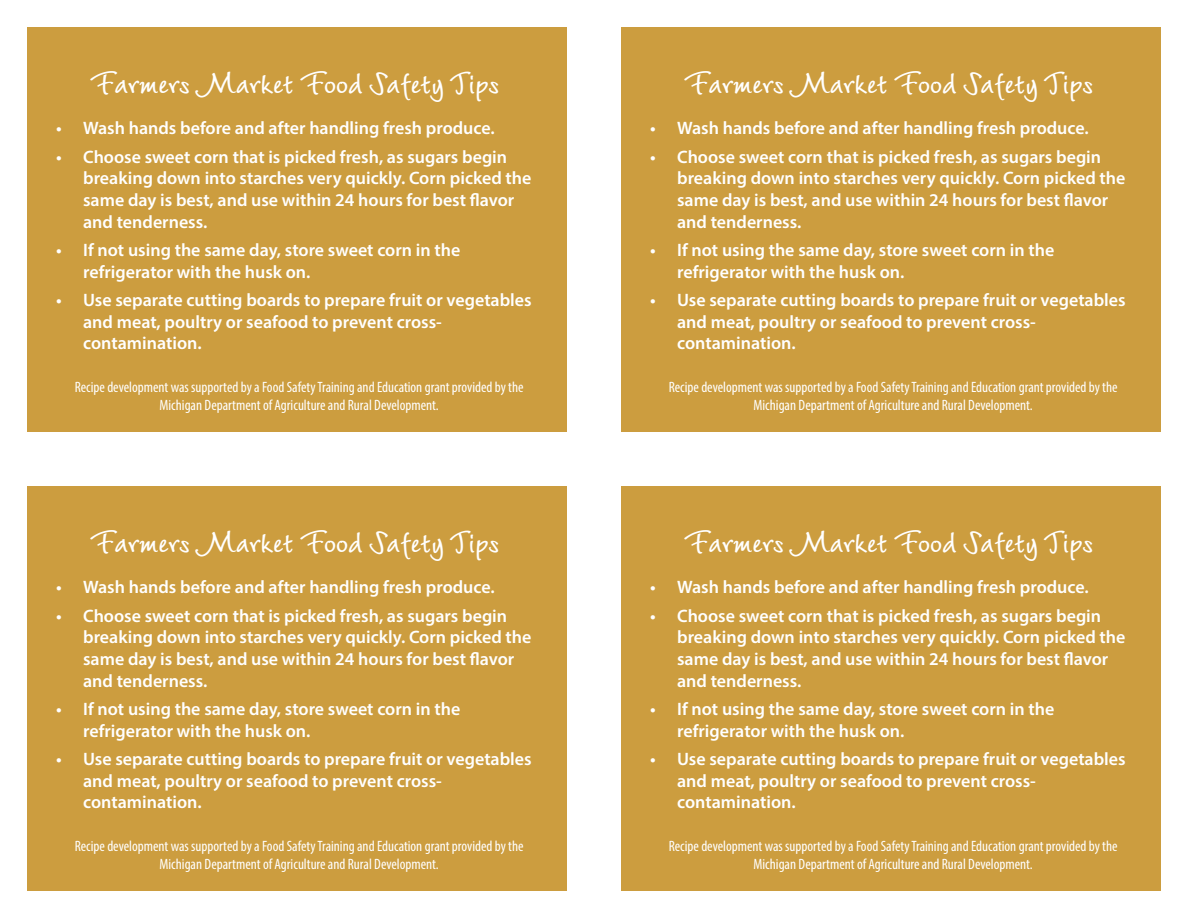
<style>
.page{position:relative;width:1188px;height:918px;background:#fff}
.page>*{position:absolute;margin:0;border:0;box-sizing:border-box;transform-origin:0 0}
.t1{font:700 36px "LT Wiesbaden Swing";color:#fff}
.t2{font:600 18px/21.6px "Myriad Pro";color:#fff}
.t3{font:condensed 15px/18px "Myriad Pro";color:#fff;text-align:center}
</style>
<div class="page">
<div style="left:27px;top:27px;width:540px;height:405px;background:#cc9d3f"></div>
<div style="left:621px;top:27px;width:540px;height:405px;background:#cc9d3f"></div>
<div style="left:27px;top:486px;width:540px;height:405px;background:#cc9d3f"></div>
<div style="left:621px;top:486px;width:540px;height:405px;background:#cc9d3f"></div>
<p class="t1" style="left:90px;top:59px;width:411px">Farmers Market Food Safety Tips</p>
<p class="t2" style="left:56px;top:117px;width:440px">• Wash hands before and after handling fresh produce.</p>
<p class="t2" style="left:83px;top:146px;width:450px;text-indent:-27px">• Choose sweet corn that is picked fresh, as sugars begin breaking down into starches very quickly. Corn picked the same day is best, and use within 24 hours for best flavor and tenderness.</p>
<p class="t2" style="left:83px;top:239px;width:379px;text-indent:-27px">• If not using the same day, store sweet corn in the refrigerator with the husk on.</p>
<p class="t2" style="left:83px;top:289px;width:450px;text-indent:-27px">• Use separate cutting boards to prepare fruit or vegetables and meat, poultry or seafood to prevent cross&shy;contamination.</p>
<p class="t3" style="left:75px;top:378px;width:450px">Recipe development was supported by a Food Safety Training and Education grant provided by the<br>Michigan Department of Agriculture and Rural Development.</p>
<p class="t1" style="left:90px;top:518px;width:411px">Farmers Market Food Safety Tips</p>
<p class="t2" style="left:56px;top:576px;width:440px">• Wash hands before and after handling fresh produce.</p>
<p class="t2" style="left:83px;top:605px;width:450px;text-indent:-27px">• Choose sweet corn that is picked fresh, as sugars begin breaking down into starches very quickly. Corn picked the same day is best, and use within 24 hours for best flavor and tenderness.</p>
<p class="t2" style="left:83px;top:698px;width:379px;text-indent:-27px">• If not using the same day, store sweet corn in the refrigerator with the husk on.</p>
<p class="t2" style="left:83px;top:748px;width:450px;text-indent:-27px">• Use separate cutting boards to prepare fruit or vegetables and meat, poultry or seafood to prevent cross&shy;contamination.</p>
<p class="t3" style="left:75px;top:837px;width:450px">Recipe development was supported by a Food Safety Training and Education grant provided by the<br>Michigan Department of Agriculture and Rural Development.</p>
<p class="t1" style="left:684px;top:59px;width:411px">Farmers Market Food Safety Tips</p>
<p class="t2" style="left:650px;top:117px;width:440px">• Wash hands before and after handling fresh produce.</p>
<p class="t2" style="left:677px;top:146px;width:450px;text-indent:-27px">• Choose sweet corn that is picked fresh, as sugars begin breaking down into starches very quickly. Corn picked the same day is best, and use within 24 hours for best flavor and tenderness.</p>
<p class="t2" style="left:677px;top:239px;width:379px;text-indent:-27px">• If not using the same day, store sweet corn in the refrigerator with the husk on.</p>
<p class="t2" style="left:677px;top:289px;width:450px;text-indent:-27px">• Use separate cutting boards to prepare fruit or vegetables and meat, poultry or seafood to prevent cross&shy;contamination.</p>
<p class="t3" style="left:669px;top:378px;width:450px">Recipe development was supported by a Food Safety Training and Education grant provided by the<br>Michigan Department of Agriculture and Rural Development.</p>
<p class="t1" style="left:684px;top:518px;width:411px">Farmers Market Food Safety Tips</p>
<p class="t2" style="left:650px;top:576px;width:440px">• Wash hands before and after handling fresh produce.</p>
<p class="t2" style="left:677px;top:605px;width:450px;text-indent:-27px">• Choose sweet corn that is picked fresh, as sugars begin breaking down into starches very quickly. Corn picked the same day is best, and use within 24 hours for best flavor and tenderness.</p>
<p class="t2" style="left:677px;top:698px;width:379px;text-indent:-27px">• If not using the same day, store sweet corn in the refrigerator with the husk on.</p>
<p class="t2" style="left:677px;top:748px;width:450px;text-indent:-27px">• Use separate cutting boards to prepare fruit or vegetables and meat, poultry or seafood to prevent cross&shy;contamination.</p>
<p class="t3" style="left:669px;top:837px;width:450px">Recipe development was supported by a Food Safety Training and Education grant provided by the<br>Michigan Department of Agriculture and Rural Development.</p>
</div>
